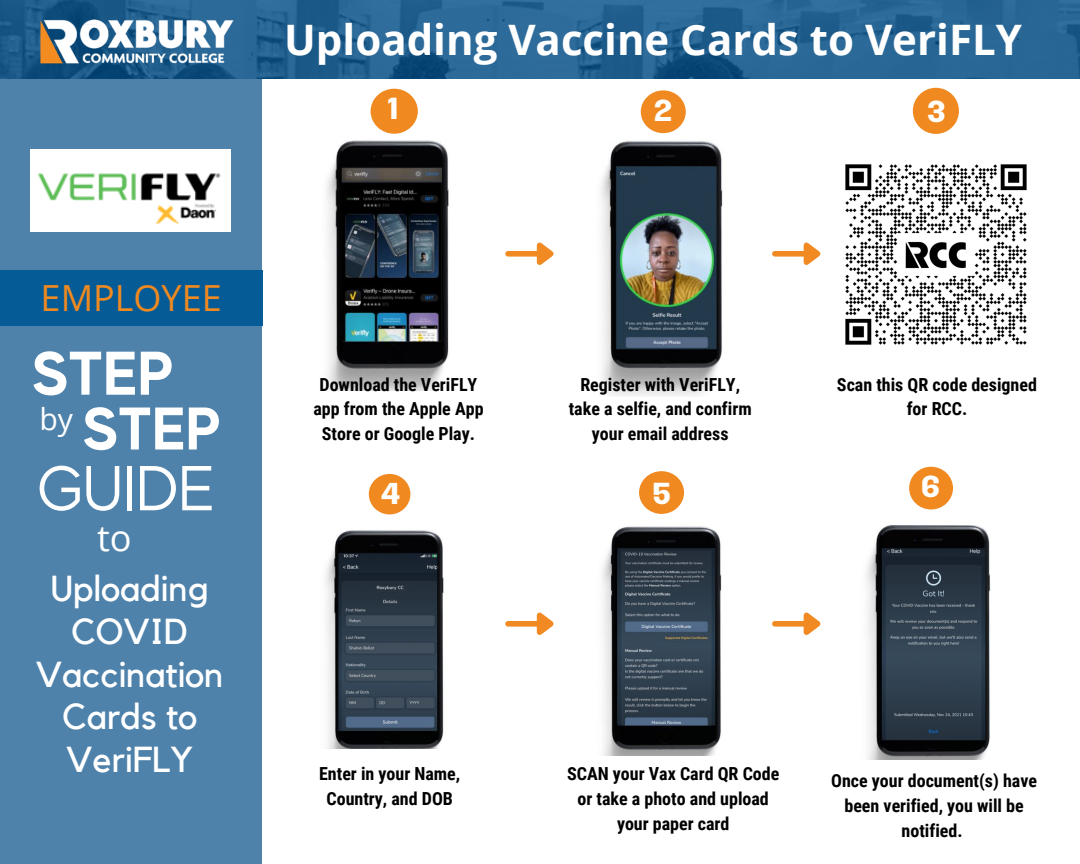
<style>
.page{position:relative;width:1080px;height:864px;background:#fff}
.page>*{position:absolute;margin:0;border:0;box-sizing:border-box;transform-origin:0 0}
.t1{font:63.3px "MADE Evolve Sans";color:#fff}
.t2{font:700 61.5px "MADE Evolve Sans";color:#fff}
.t3{font:700 60px "MADE Evolve Sans";color:#fff}
.t4{font:700 42px "Open Sans";color:#fff}
.t5{font:36.15px "Open Sans";color:#fff}
.t6{font:36px/42.8px "Kollektif";color:#fff;text-align:center}
.t7{font:36px "Open Sans";color:#f08920}
.t8{font:30.15px "Open Sans";color:#fff}
.t9{font:700 30px "Lazord";color:#fff}
.t10{font:700 18px/24.8px "Roboto Condensed";color:#000;text-align:center}
</style>
<div class="page">
<div style="left:0;top:79px;width:262px;height:785px;background:#4e82ab"></div>
<img style="left:0;top:0;width:1080px;height:79px">
<img style="left:34px;top:14px;width:206px;height:55px">
<img style="left:31px;top:150px;width:200px;height:82px">
<img style="left:326px;top:131px;width:123px;height:259px">
<img style="left:325px;top:530px;width:119px;height:219px">
<img style="left:602px;top:526px;width:120px;height:230px">
<img style="left:866px;top:525px;width:125px;height:234px">
<div style="left:909px;top:467px;width:44px;height:42px;background:#f08920;border-radius:50%"></div>
<div style="left:369px;top:474px;width:41px;height:40px;background:#f08920;border-radius:50%"></div>
<div style="left:639px;top:471px;width:45px;height:43px;background:#f08920;border-radius:50%"></div>
<img style="left:601px;top:131px;width:122px;height:265px">
<div style="left:371px;top:89px;width:47px;height:45px;background:#f08920;border-radius:50%"></div>
<div style="left:913px;top:88px;width:46px;height:46px;background:#f08920;border-radius:50%"></div>
<div style="left:641px;top:90px;width:45px;height:43px;background:#f08920;border-radius:50%"></div>
<div style="left:508px;top:251px;width:29px;height:6px;background:#f18a22"></div>
<svg style="left:532px;top:242px;width:22px;height:23px"></svg>
<div style="left:775px;top:251px;width:29px;height:6px;background:#f18a22"></div>
<svg style="left:799px;top:242px;width:22px;height:23px"></svg>
<div style="left:508px;top:621px;width:29px;height:6px;background:#f18a22"></div>
<svg style="left:532px;top:612px;width:22px;height:23px"></svg>
<div style="left:775px;top:621px;width:29px;height:6px;background:#f18a22"></div>
<svg style="left:799px;top:612px;width:22px;height:23px"></svg>
<img style="left:845px;top:164px;width:182px;height:181px">
<div style="left:0;top:270px;width:262px;height:55px;background:#055b96"></div>
<p class="t7" style="left:41px;top:272px;width:183px">EMPLOYEE</p>
<p class="t2" style="left:32px;top:337px;width:143px">STEP</p>
<p class="t8" style="left:39px;top:398px;width:35px">by</p>
<p class="t3" style="left:83px;top:393px;width:139px">STEP</p>
<p class="t1" style="left:37px;top:453px;width:179px">GUIDE</p>
<p class="t5" style="left:97px;top:512px;width:36px">to</p>
<p class="t6" style="left:36px;top:569px;width:189px">Uploading<br>COVID<br>Vaccination<br>Cards to<br>VeriFLY</p>
<p class="t4" style="left:284px;top:10px;width:739px">Uploading Vaccine Cards to VeriFLY</p>
<p class="t9" style="left:388px;top:98px;width:12px">1</p>
<p class="t9" style="left:654px;top:100px;width:21px">2</p>
<p class="t9" style="left:927px;top:100px;width:21px">3</p>
<p class="t10" style="left:313px;top:372px;width:172px">Download the VeriFLY app from the Apple App<br>Store or Google Play.</p>
<p class="t10" style="left:569px;top:372px;width:184px">Register with VeriFLY, take a selfie, and confirm your email address</p>
<p class="t10" style="left:837px;top:372px;width:202px">Scan this QR code designed for RCC.</p>
<p class="t9" style="left:381px;top:482px;width:21px">4</p>
<p class="t9" style="left:652px;top:482px;width:21px">5</p>
<p class="t9" style="left:921px;top:475px;width:21px">6</p>
<p class="t10" style="left:319px;top:762px;width:143px">Enter in your Name,<br>Country, and DOB</p>
<p class="t10" style="left:567px;top:762px;width:214px">SCAN your Vax Card QR Code or take a photo and upload your paper card</p>
<p class="t10" style="left:831px;top:769px;width:207px">Once your document(s) have been verified, you will be notified.</p>
</div>
